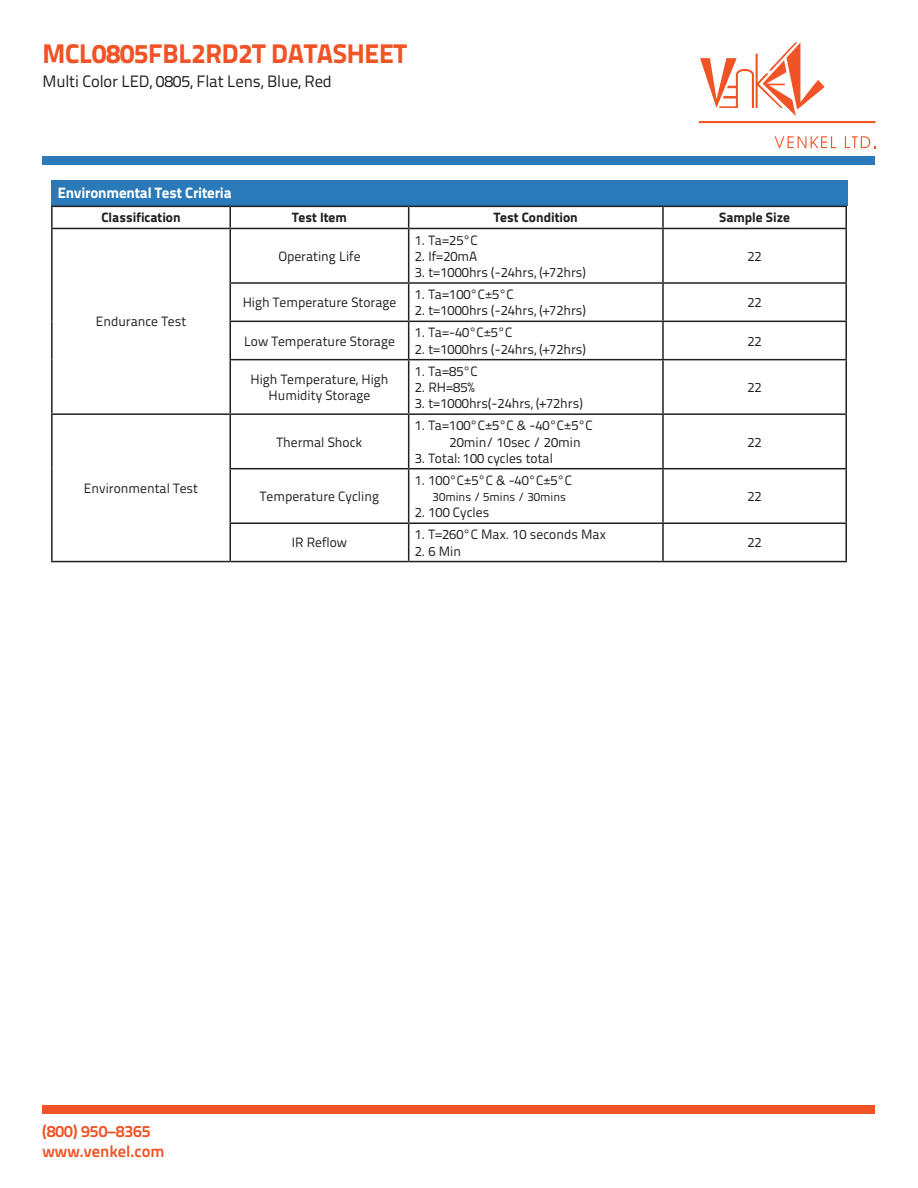
<style>
.page{position:relative;width:918px;height:1188px;background:#fff}
.page>*{position:absolute;margin:0;border:0;box-sizing:border-box;transform-origin:0 0}
.t1{font:800 27px "Titillium Text 22 L";letter-spacing:-.01em;color:#f05325}
.t2{font:16.5px "Titillium Text 22 L";letter-spacing:-.01em;color:#221f1f}
.t3{font:700 16.5px/19.8px "Titillium Text 22 L";color:#f05325}
.t4{font:800 15px "Titillium Text 22 L";letter-spacing:-.01em;color:#fff}
.t5{font:13.5px/16.2px "Titillium Text 22 L";color:#221f1f;text-align:center}
.t6{font:800 13.5px "Titillium Text 22 L";color:#221f1f}
.t7{font:12px "Titillium Text 22 L";color:#221f1f}
</style>
<div class="page">
<svg style="left:700px;top:43px;width:125px;height:73px"></svg>
<svg style="left:775px;top:136px;width:61px;height:12px"></svg>
<svg style="left:845px;top:136px;width:30px;height:12px"></svg>
<hr style="left:699px;top:121px;width:176px;height:2px;background:#f05325">
<div style="left:43px;top:157px;width:832px;height:8px;background:#2a79b8"></div>
<div style="left:43px;top:1106px;width:832px;height:8px;background:#f05325"></div>
<div style="left:51px;top:180px;width:797px;height:26px;background:#2a79b8"></div>
<hr style="left:51px;top:206px;width:179px;height:1px;background:#221f1f">
<hr style="left:51px;top:207px;width:2px;height:21px;background:#221f1f">
<hr style="left:230px;top:206px;width:179px;height:1px;background:#221f1f">
<svg style="left:230px;top:207px;width:1px;height:21px"></svg>
<hr style="left:409px;top:206px;width:254px;height:1px;background:#221f1f">
<svg style="left:408px;top:207px;width:1px;height:21px"></svg>
<hr style="left:663px;top:206px;width:184px;height:1px;background:#221f1f">
<hr style="left:662px;top:207px;width:2px;height:21px;background:#221f1f">
<hr style="left:845px;top:207px;width:2px;height:21px;background:#221f1f">
<hr style="left:51px;top:228px;width:179px;height:1px;background:#221f1f">
<hr style="left:51px;top:229px;width:2px;height:54px;background:#221f1f">
<hr style="left:230px;top:228px;width:179px;height:1px;background:#221f1f">
<hr style="left:230px;top:229px;width:1px;height:53px;background:#221f1f">
<hr style="left:409px;top:228px;width:254px;height:1px;background:#221f1f">
<hr style="left:408px;top:229px;width:1px;height:53px;background:#221f1f">
<hr style="left:663px;top:228px;width:184px;height:1px;background:#221f1f">
<hr style="left:662px;top:229px;width:2px;height:53px;background:#221f1f">
<hr style="left:845px;top:229px;width:2px;height:53px;background:#221f1f">
<hr style="left:51px;top:283px;width:2px;height:38px;background:#221f1f">
<hr style="left:230px;top:282px;width:179px;height:2px;background:#221f1f">
<hr style="left:230px;top:284px;width:1px;height:37px;background:#221f1f">
<hr style="left:409px;top:282px;width:254px;height:2px;background:#221f1f">
<hr style="left:408px;top:284px;width:1px;height:37px;background:#221f1f">
<hr style="left:663px;top:282px;width:184px;height:2px;background:#221f1f">
<hr style="left:662px;top:284px;width:2px;height:37px;background:#221f1f">
<hr style="left:845px;top:284px;width:2px;height:37px;background:#221f1f">
<hr style="left:51px;top:321px;width:2px;height:39px;background:#221f1f">
<hr style="left:230px;top:321px;width:179px;height:1px;background:#221f1f">
<hr style="left:230px;top:322px;width:1px;height:37px;background:#221f1f">
<hr style="left:409px;top:321px;width:254px;height:1px;background:#221f1f">
<hr style="left:408px;top:322px;width:1px;height:37px;background:#221f1f">
<hr style="left:663px;top:321px;width:184px;height:1px;background:#221f1f">
<hr style="left:662px;top:322px;width:2px;height:37px;background:#221f1f">
<hr style="left:845px;top:322px;width:2px;height:37px;background:#221f1f">
<hr style="left:51px;top:360px;width:2px;height:53px;background:#221f1f">
<hr style="left:230px;top:359px;width:179px;height:1px;background:#221f1f">
<hr style="left:230px;top:360px;width:1px;height:53px;background:#221f1f">
<hr style="left:409px;top:359px;width:254px;height:1px;background:#221f1f">
<hr style="left:408px;top:360px;width:1px;height:53px;background:#221f1f">
<hr style="left:663px;top:359px;width:184px;height:1px;background:#221f1f">
<hr style="left:662px;top:360px;width:2px;height:53px;background:#221f1f">
<hr style="left:845px;top:360px;width:2px;height:53px;background:#221f1f">
<hr style="left:51px;top:413px;width:179px;height:2px;background:#221f1f">
<hr style="left:51px;top:415px;width:2px;height:54px;background:#221f1f">
<hr style="left:230px;top:413px;width:179px;height:2px;background:#221f1f">
<hr style="left:230px;top:415px;width:1px;height:53px;background:#221f1f">
<hr style="left:409px;top:413px;width:254px;height:2px;background:#221f1f">
<hr style="left:408px;top:415px;width:1px;height:53px;background:#221f1f">
<hr style="left:663px;top:413px;width:184px;height:2px;background:#221f1f">
<hr style="left:662px;top:415px;width:2px;height:53px;background:#221f1f">
<hr style="left:845px;top:415px;width:2px;height:53px;background:#221f1f">
<hr style="left:51px;top:469px;width:2px;height:54px;background:#221f1f">
<hr style="left:230px;top:468px;width:179px;height:1px;background:#221f1f">
<hr style="left:230px;top:469px;width:1px;height:53px;background:#221f1f">
<hr style="left:409px;top:468px;width:254px;height:1px;background:#221f1f">
<hr style="left:408px;top:469px;width:1px;height:53px;background:#221f1f">
<hr style="left:663px;top:468px;width:184px;height:1px;background:#221f1f">
<hr style="left:662px;top:469px;width:2px;height:53px;background:#221f1f">
<hr style="left:845px;top:469px;width:2px;height:53px;background:#221f1f">
<hr style="left:51px;top:523px;width:2px;height:38px;background:#221f1f">
<hr style="left:230px;top:522px;width:179px;height:2px;background:#221f1f">
<hr style="left:230px;top:524px;width:1px;height:37px;background:#221f1f">
<hr style="left:409px;top:522px;width:254px;height:2px;background:#221f1f">
<hr style="left:408px;top:524px;width:1px;height:37px;background:#221f1f">
<hr style="left:663px;top:522px;width:184px;height:2px;background:#221f1f">
<hr style="left:662px;top:524px;width:2px;height:37px;background:#221f1f">
<hr style="left:845px;top:524px;width:2px;height:37px;background:#221f1f">
<hr style="left:51px;top:561px;width:179px;height:1px;background:#221f1f">
<hr style="left:230px;top:561px;width:179px;height:1px;background:#221f1f">
<hr style="left:409px;top:561px;width:254px;height:1px;background:#221f1f">
<hr style="left:663px;top:561px;width:184px;height:1px;background:#221f1f">
<h1 class="t1" style="left:43px;top:38px;width:366px">MCL0805FBL2RD2T DATASHEET</h1>
<p class="t2" style="left:43px;top:75px;width:291px">Multi Color LED, 0805, Flat Lens, Blue, Red</p>
<p class="t4" style="left:58px;top:187px;width:175px">Environmental Test Criteria</p>
<p class="t6" style="left:101px;top:212px;width:81px">Classification</p>
<p class="t6" style="left:292px;top:212px;width:56px">Test Item</p>
<p class="t6" style="left:494px;top:212px;width:85px">Test Condition</p>
<p class="t6" style="left:719px;top:212px;width:72px">Sample Size</p>
<p class="t5" style="left:96px;top:315px;width:92px">Endurance Test</p>
<p class="t5" style="left:84px;top:481px;width:116px">Environmental Test</p>
<p class="t5" style="left:278px;top:249px;width:84px">Operating Life</p>
<p class="t5" style="left:243px;top:296px;width:155px">High Temperature Storage</p>
<p class="t5" style="left:244px;top:334px;width:152px">Low Temperature Storage</p>
<p class="t5" style="left:250px;top:372px;width:140px">High Temperature, High<br>Humidity Storage</p>
<p class="t5" style="left:277px;top:435px;width:87px">Thermal Shock</p>
<p class="t5" style="left:260px;top:489px;width:121px">Temperature Cycling</p>
<p class="t5" style="left:292px;top:536px;width:57px">IR Reflow</p>
<p class="t5" style="left:415px;top:233px;width:65px">1. Ta=25°C</p>
<p class="t5" style="left:415px;top:249px;width:64px">2. If=20mA</p>
<p class="t5" style="left:415px;top:265px;width:173px">3. t=1000hrs (-24hrs, (+72hrs)</p>
<p class="t5" style="left:415px;top:288px;width:101px">1. Ta=100°C±5°C</p>
<p class="t5" style="left:415px;top:304px;width:173px">2. t=1000hrs (-24hrs, (+72hrs)</p>
<p class="t5" style="left:415px;top:326px;width:99px">1. Ta=-40°C±5°C</p>
<p class="t5" style="left:415px;top:342px;width:173px">2. t=1000hrs (-24hrs, (+72hrs)</p>
<p class="t5" style="left:415px;top:364px;width:65px">1. Ta=85°C</p>
<p class="t5" style="left:415px;top:380px;width:61px">2. RH=85%</p>
<p class="t5" style="left:415px;top:397px;width:170px">3. t=1000hrs(-24hrs, (+72hrs)</p>
<p class="t5" style="left:450px;top:419px;width:145px;text-align:left;text-indent:-35px">1. Ta=100°C±5°C &amp; -40°C±5°C<br>20min/ 10sec / 20min</p>
<p class="t5" style="left:415px;top:451px;width:140px">3. Total: 100 cycles total</p>
<p class="t5" style="left:415px;top:473px;width:159px">1. 100°C±5°C &amp; -40°C±5°C</p>
<p class="t7" style="left:433px;top:492px;width:135px">30mins / 5mins / 30mins</p>
<p class="t5" style="left:415px;top:506px;width:76px">2. 100 Cycles</p>
<p class="t5" style="left:415px;top:528px;width:193px">1. T=260°C Max. 10 seconds Max</p>
<p class="t5" style="left:415px;top:544px;width:48px">2. 6 Min</p>
<p class="t5" style="left:747px;top:249px;width:16px">22</p>
<p class="t5" style="left:747px;top:296px;width:16px">22</p>
<p class="t5" style="left:747px;top:334px;width:16px">22</p>
<p class="t5" style="left:747px;top:380px;width:16px">22</p>
<p class="t5" style="left:747px;top:435px;width:16px">22</p>
<p class="t5" style="left:747px;top:489px;width:16px">22</p>
<p class="t5" style="left:747px;top:536px;width:16px">22</p>
<p class="t3" style="left:43px;top:1122px;width:124px">(800) 950–8365 www.venkel.com</p>
</div>
